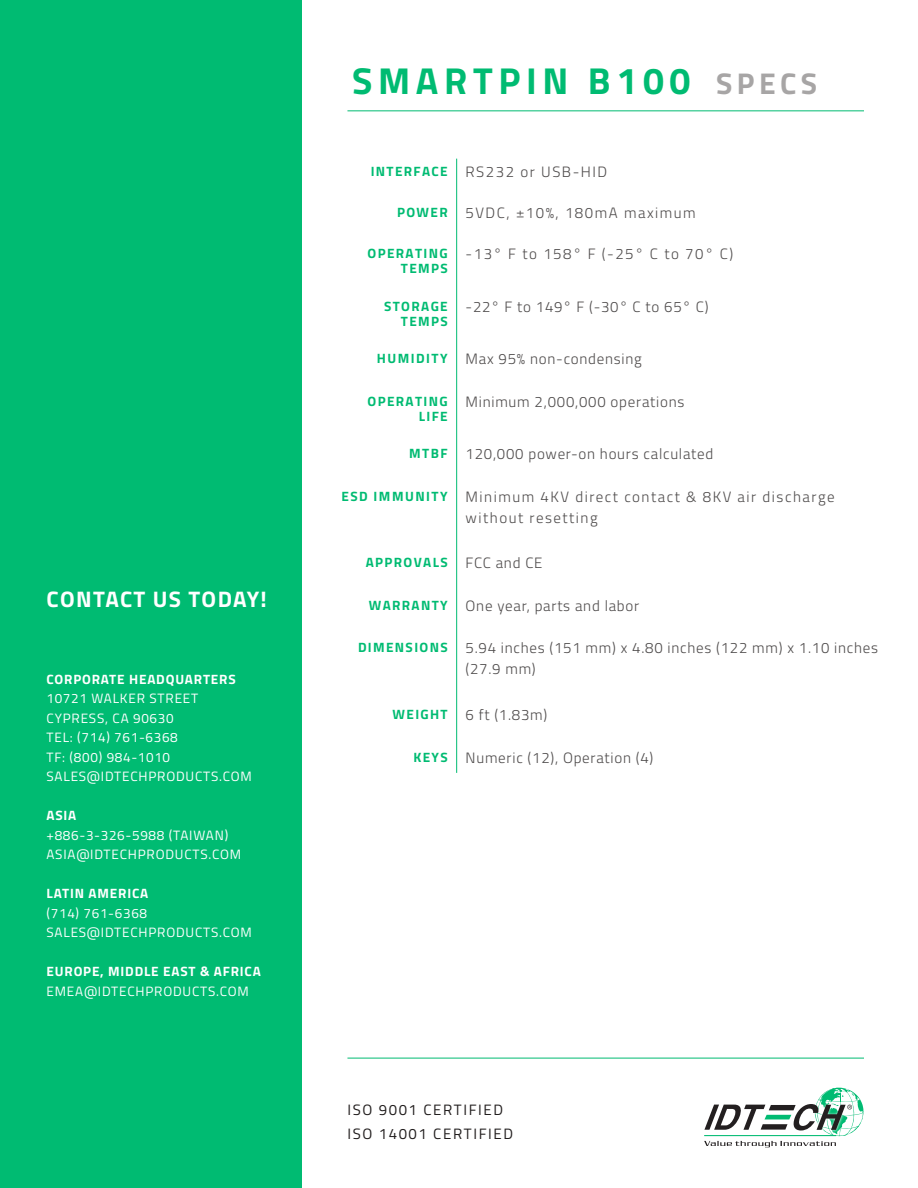
<style>
.page{position:relative;width:918px;height:1188px;background:#fff}
.page>*{position:absolute;margin:0;border:0;box-sizing:border-box;transform-origin:0 0}
.t1{font:700 37.5px "Titillium";letter-spacing:.15em;color:#00bb72}
.t2{font:700 30px "Titillium";letter-spacing:.15em;color:#a7a5a5}
.t3{font:700 22.5px "Titillium";letter-spacing:.055em;color:#fff}
.t4{font:300 15px/21px "Titillium";letter-spacing:.05em;color:#4e4b4b}
.t5{font:300 15px/21px "Titillium";letter-spacing:.1em;color:#4e4b4b}
.t6{font:15px "Titillium";letter-spacing:.11em;color:#221e1e}
.t7{font:13.5px "Titillium";letter-spacing:.06em;color:#fff}
.t8{font:700 13.5px "Titillium";letter-spacing:.1em;color:#00bb72}
.t9{font:700 13.5px "Titillium";letter-spacing:.06em;color:#fff}
</style>
<div class="page">
<div style="left:0;top:0;width:301px;height:1188px;background:#00bb72"></div>
<hr style="left:456px;top:159px;width:1px;height:614px;background:#00bb72">
<hr style="left:347px;top:110px;width:517px;height:1px;background:#00bb72">
<hr style="left:347px;top:1058px;width:517px;height:1px;background:#00bb72">
<svg style="left:704px;top:1088px;width:160px;height:59px"></svg>
<p class="t3" style="left:47px;top:582px;width:222px">CONTACT US TODAY!</p>
<p class="t9" style="left:47px;top:669px;width:191px">CORPORATE HEADQUARTERS</p>
<p class="t7" style="left:46px;top:689px;width:153px">10721 WALKER STREET</p>
<p class="t7" style="left:47px;top:708px;width:129px">CYPRESS, CA 90630</p>
<p class="t7" style="left:47px;top:728px;width:133px">TEL: (714) 761-6368</p>
<p class="t7" style="left:47px;top:747px;width:125px">TF: (800) 984-1010</p>
<p class="t7" style="left:47px;top:767px;width:207px">SALES@IDTECHPRODUCTS.COM</p>
<p class="t9" style="left:47px;top:805px;width:31px">ASIA</p>
<p class="t7" style="left:46px;top:825px;width:183px">+886-3-326-5988 (TAIWAN)</p>
<p class="t7" style="left:47px;top:845px;width:196px">ASIA@IDTECHPRODUCTS.COM</p>
<p class="t9" style="left:47px;top:883px;width:103px">LATIN AMERICA</p>
<p class="t7" style="left:47px;top:903px;width:102px">(714) 761-6368</p>
<p class="t7" style="left:47px;top:923px;width:207px">SALES@IDTECHPRODUCTS.COM</p>
<p class="t9" style="left:47px;top:961px;width:216px">EUROPE, MIDDLE EAST &amp; AFRICA</p>
<p class="t7" style="left:47px;top:981px;width:204px">EMEA@IDTECHPRODUCTS.COM</p>
<p class="t1" style="left:352px;top:52px;width:340px">SMARTPIN B100</p>
<p class="t2" style="left:716px;top:60px;width:103px">SPECS</p>
<p class="t8" style="left:371px;top:161px;width:79px">INTERFACE</p>
<p class="t5" style="left:466px;top:160px;width:143px">RS232 or USB-HID</p>
<p class="t8" style="left:397px;top:202px;width:52px">POWER</p>
<p class="t5" style="left:466px;top:201px;width:232px">5VDC, ±10%, 180mA maximum</p>
<p class="t8" style="left:368px;top:243px;width:82px">OPERATING</p>
<p class="t5" style="left:466px;top:243px;width:269px">-13° F to 158° F (-25° C to 70° C)</p>
<p class="t8" style="left:401px;top:258px;width:48px">TEMPS</p>
<p class="t8" style="left:384px;top:296px;width:65px">STORAGE</p>
<p class="t4" style="left:466px;top:296px;width:244px">-22° F to 149° F (-30° C to 65° C)</p>
<p class="t8" style="left:401px;top:311px;width:48px">TEMPS</p>
<p class="t8" style="left:377px;top:348px;width:72px">HUMIDITY</p>
<p class="t4" style="left:466px;top:348px;width:178px">Max 95% non-condensing</p>
<p class="t8" style="left:368px;top:391px;width:82px">OPERATING</p>
<p class="t4" style="left:466px;top:390px;width:220px">Minimum 2,000,000 operations</p>
<p class="t8" style="left:419px;top:406px;width:30px">LIFE</p>
<p class="t8" style="left:409px;top:443px;width:40px">MTBF</p>
<p class="t4" style="left:466px;top:443px;width:249px">120,000 power-on hours calculated</p>
<p class="t8" style="left:341px;top:486px;width:108px">ESD IMMUNITY</p>
<p class="t5" style="left:466px;top:485px;width:371px">Minimum 4KV direct contact &amp; 8KV air discharge without resetting</p>
<p class="t8" style="left:366px;top:552px;width:83px">APPROVALS</p>
<p class="t4" style="left:466px;top:552px;width:78px">FCC and CE</p>
<p class="t8" style="left:369px;top:595px;width:80px">WARRANTY</p>
<p class="t4" style="left:466px;top:594px;width:175px">One year, parts and labor</p>
<p class="t8" style="left:358px;top:637px;width:91px">DIMENSIONS</p>
<p class="t4" style="left:466px;top:637px;width:414px">5.94 inches (151 mm) x 4.80 inches (122 mm) x 1.10 inches (27.9 mm)</p>
<p class="t8" style="left:393px;top:704px;width:57px">WEIGHT</p>
<p class="t4" style="left:466px;top:703px;width:83px">6 ft (1.83m)</p>
<p class="t8" style="left:413px;top:747px;width:36px">KEYS</p>
<p class="t4" style="left:466px;top:746px;width:189px">Numeric (12), Operation (4)</p>
<p class="t6" style="left:348px;top:1099px;width:157px">ISO 9001 CERTIFIED</p>
<p class="t6" style="left:348px;top:1123px;width:167px">ISO 14001 CERTIFIED</p>
</div>
